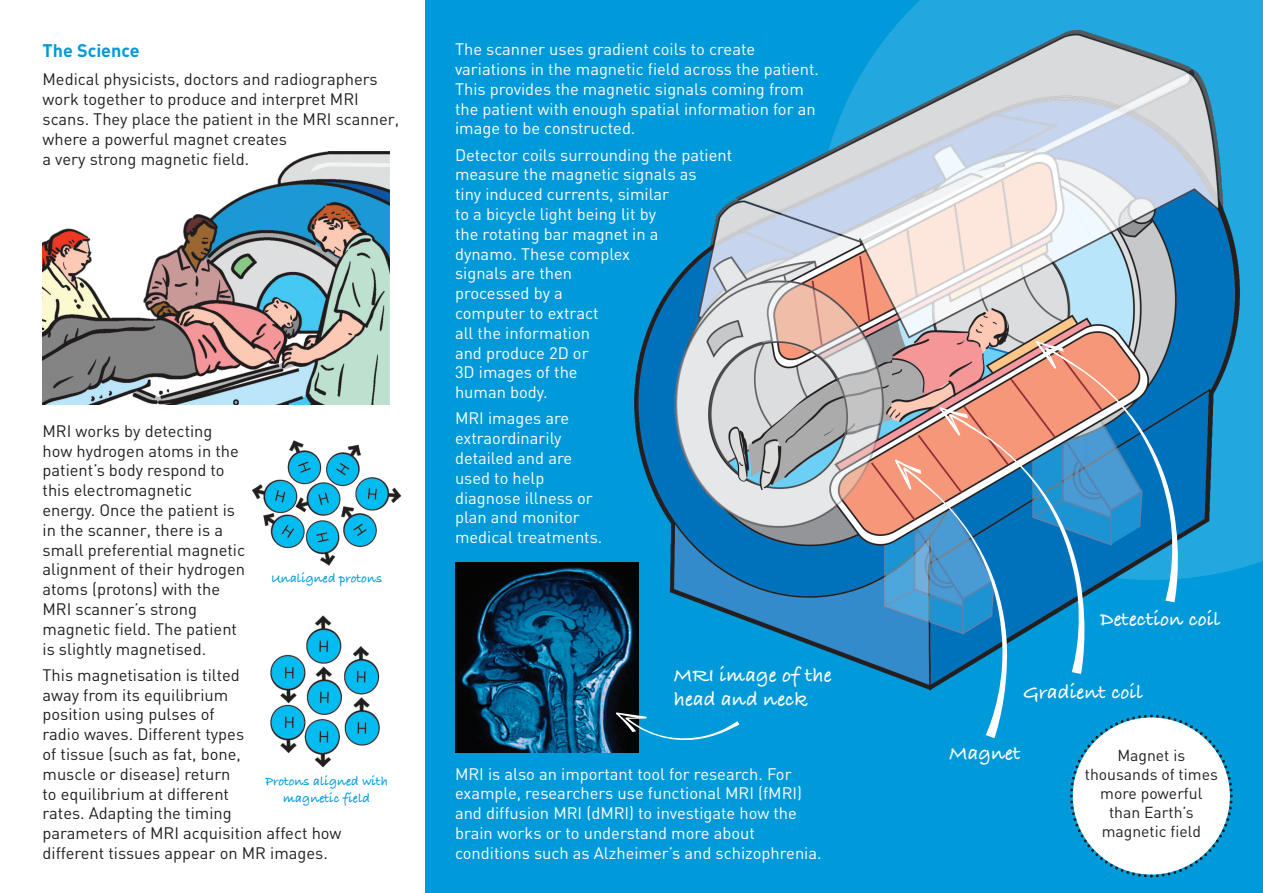
<style>
.page{position:relative;width:1263px;height:893px;background:#fff}
.page>*{position:absolute;margin:0;border:0;box-sizing:border-box;transform-origin:0 0}
.t1{font:700 21px/24px "Bradley Hand ITCTT";color:#fff}
.t2{font:700 18px "DIN";color:#009ada}
.t3{font:16.5px/19.8px "DIN";color:#fff}
.t4{font:16.5px/19.8px "DIN";color:#231f20}
.t5{font:15.75px/18.9px "DIN";color:#231f20;text-align:center}
.t6{font:700 13.5px/16.5px "Bradley Hand ITCTT";color:#009ada;text-align:center}
</style>
<div class="page">
<div style="left:425px;top:0;width:838px;height:893px;background:#009ada"></div>
<img style="left:455px;top:563px;width:183px;height:189px">
<img style="left:43px;top:151px;width:346px;height:254px">
<img style="left:253px;top:440px;width:149px;height:126px">
<img style="left:270px;top:615px;width:110px;height:153px">
<svg style="left:616px;top:712px;width:123px;height:30px"></svg>
<div style="left:892px;top:0;width:371px;height:568px;background:#23a7df"></div>
<img style="left:602px;top:31px;width:640px;height:660px">
<svg style="left:895px;top:341px;width:339px;height:537px"></svg>
<p class="t2" style="left:43px;top:40px;width:99px">The Science</p>
<p class="t4" style="left:43px;top:70px;width:358px">Medical physicists, doctors and radiographers work together to produce and interpret MRI scans. They place the patient in the MRI scanner, where a powerful magnet creates<br>a very strong magnetic field.</p>
<p class="t4" style="left:43px;top:421px;width:204px">MRI works by detecting how hydrogen atoms in the patient’s body respond to this electromagnetic energy. Once the patient is in the scanner, there is a small preferential magnetic alignment of their hydrogen atoms (protons) with the<br>MRI scanner’s strong magnetic field. The patient is slightly magnetised.</p>
<p class="t4" style="left:43px;top:665px;width:300px">This magnetisation is tilted<br>away from its equilibrium<br>position using pulses of<br>radio waves. Different types<br>of tissue (such as fat, bone,<br>muscle or disease) return<br>to equilibrium at different<br>rates. Adapting the timing<br>parameters of MRI acquisition affect how different tissues appear on MR images.</p>
<p class="t6" style="left:271px;top:570px;width:113px">Unaligned protons</p>
<p class="t6" style="left:265px;top:773px;width:124px">Protons aligned with magnetic field</p>
<p class="t3" style="left:455px;top:40px;width:365px">The scanner uses gradient coils to create variations in the magnetic field across the patient.<br>This provides the magnetic signals coming from the patient with enough spatial information for an image to be constructed.</p>
<p class="t3" style="left:455px;top:145px;width:279px">Detector coils surrounding the patient measure the magnetic signals as<br>tiny induced currents, similar<br>to a bicycle light being lit by<br>the rotating bar magnet in a<br>dynamo. These complex<br>signals are then<br>processed by a<br>computer to extract<br>all the information<br>and produce 2D or<br>3D images of the<br>human body.</p>
<p class="t3" style="left:455px;top:409px;width:149px">MRI images are extraordinarily detailed and are used to help diagnose illness or plan and monitor medical treatments.</p>
<p class="t1" style="left:674px;top:662px;width:159px">MRI image of the head and neck</p>
<p class="t3" style="left:455px;top:764px;width:368px">MRI is also an important tool for research. For example, researchers use functional MRI (fMRI) and diffusion MRI (dMRI) to investigate how the brain works or to understand more about conditions such as Alzheimer’s and schizophrenia.</p>
<p class="t1" style="left:1100px;top:606px;width:122px">Detection coil</p>
<p class="t1" style="left:1023px;top:680px;width:122px">Gradient coil</p>
<p class="t1" style="left:949px;top:740px;width:73px">Magnet</p>
<p class="t5" style="left:1085px;top:746px;width:134px">Magnet is thousands of times more powerful than Earth’s magnetic field</p>
</div>
